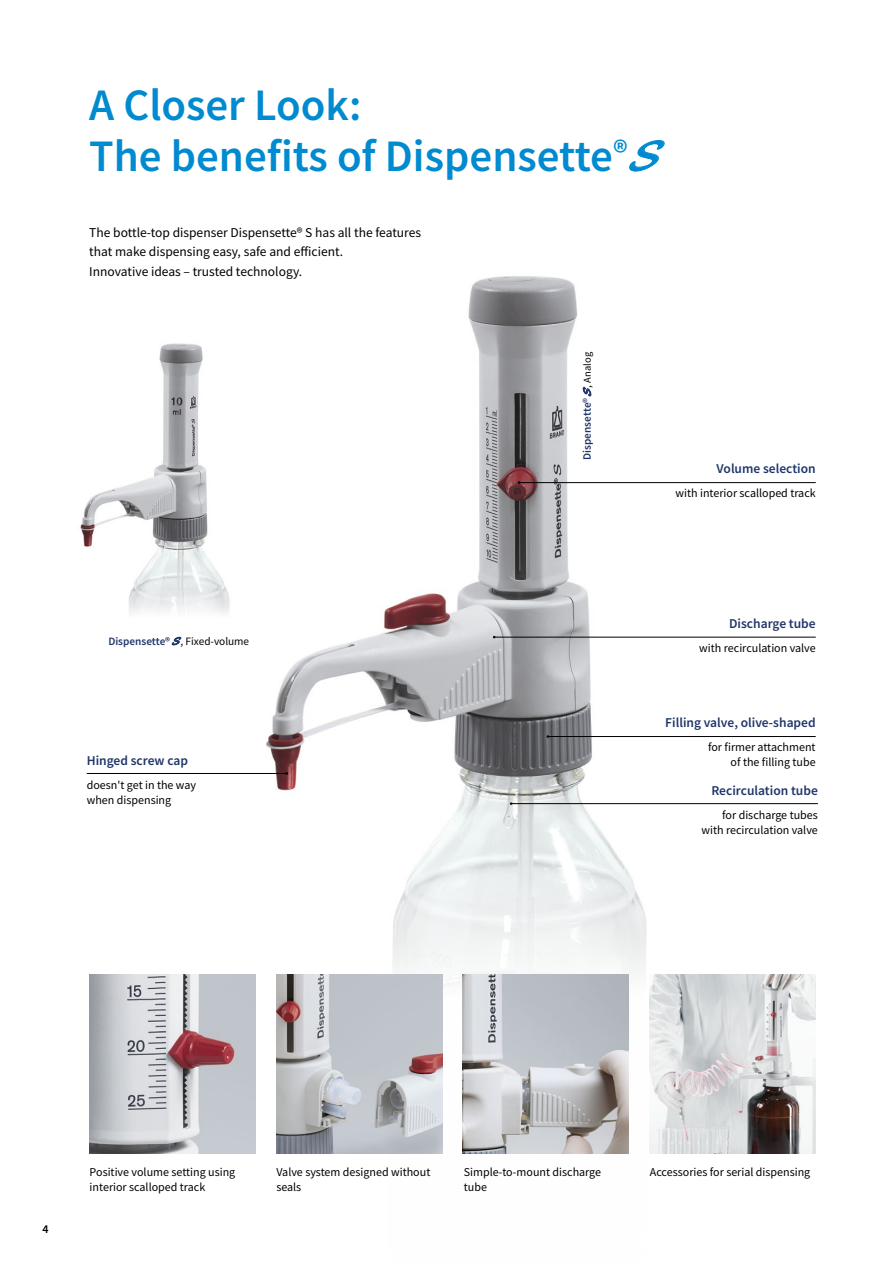
<style>
.page{position:relative;width:893px;height:1263px;background:#fff}
.page>*{position:absolute;margin:0;border:0;box-sizing:border-box;transform-origin:0 0}
.t1{font:600 45px/51px "Source Sans Pro";color:#008acf}
.t2{font:13.5px/19.5px "Source Sans Pro";color:#000}
.t3{font:600 13.5px "Source Sans Pro";color:#1f356a}
.t4{font:12px/15px "Source Sans Pro";color:#000}
.t5{font:600 12px "Source Sans Pro";color:#000}
.t6{font:11.25px "Source Sans Pro";color:#000}
.t7{font:600 11.25px "Source Sans Pro";color:#1f356a}
.s1{font-family:"Blacklight D";font-weight:400;font-style:italic}
.s2{font-weight:600;color:#1f356a}
.s3{font-family:"Blacklight D";font-style:italic;color:#1f356a}
.s4{font-weight:400;color:#000}
.s5{font-weight:400;font-size:10.5px;color:#000}
</style>
<div class="page">
<img style="left:190px;top:276px;width:525px;height:878px">
<img style="left:650px;top:975px;width:166px;height:178px">
<img style="left:89px;top:975px;width:166px;height:178px">
<img style="left:463px;top:975px;width:166px;height:178px">
<img style="left:277px;top:975px;width:166px;height:178px">
<img style="left:80px;top:307px;width:161px;height:310px">
<hr style="left:520px;top:482px;width:296px;height:1px;background:#000">
<hr style="left:495px;top:637px;width:321px;height:1px;background:#000">
<hr style="left:549px;top:736px;width:267px;height:1px;background:#000">
<hr style="left:512px;top:803px;width:306px;height:1px;background:#000">
<hr style="left:87px;top:773px;width:199px;height:1px;background:#000">
<h1 class="t1" style="left:89px;top:79px;width:582px">A Closer Look:<br>The benefits of Dispensette<sup>®</sup><span class="s1">S</span></h1>
<p class="t2" style="left:89px;top:222px;width:333px">The bottle-top dispenser Dispensette® S has all the features that make dispensing easy, safe and efficient.<br>Innovative ideas – trusted technology.</p>
<p class="t6" style="left:108px;top:634px;width:142px"><span class="s2">Dispensette®</span> <span class="s3">S</span>, Fixed-volume</p>
<p class="t3" style="left:87px;top:752px;width:103px">Hinged screw cap</p>
<p class="t4" style="left:87px;top:778px;width:111px">doesn't get in the way when dispensing</p>
<p class="t7" style="left:580px;top:460px;width:109px;rotate:-90deg">Dispensette® <span class="s1">S</span><span class="s4">,</span> <span class="s5">Analog</span></p>
<p class="t3" style="left:717px;top:459px;width:101px">Volume selection</p>
<p class="t4" style="left:675px;top:485px;width:142px">with interior scalloped track</p>
<p class="t3" style="left:729px;top:615px;width:88px">Discharge tube</p>
<p class="t4" style="left:699px;top:641px;width:118px">with recirculation valve</p>
<p class="t3" style="left:665px;top:713px;width:152px">Filling valve, olive-shaped</p>
<p class="t4" style="left:708px;top:739px;width:109px;text-align:right">for firmer attachment of the filling tube</p>
<p class="t3" style="left:711px;top:781px;width:108px">Recirculation tube</p>
<p class="t4" style="left:701px;top:807px;width:118px;text-align:right">for discharge tubes with recirculation valve</p>
<p class="t5" style="left:43px;top:1221px;width:8px">4</p>
<p class="t4" style="left:276px;top:1165px;width:155px">Valve system designed without</p>
<p class="t4" style="left:650px;top:1165px;width:162px">Accessories for serial dispensing</p>
<p class="t4" style="left:276px;top:1180px;width:26px">seals</p>
<p class="t4" style="left:90px;top:1165px;width:147px">Positive volume setting using interior scalloped track</p>
<p class="t4" style="left:464px;top:1165px;width:139px">Simple-to-mount discharge tube</p>
</div>
